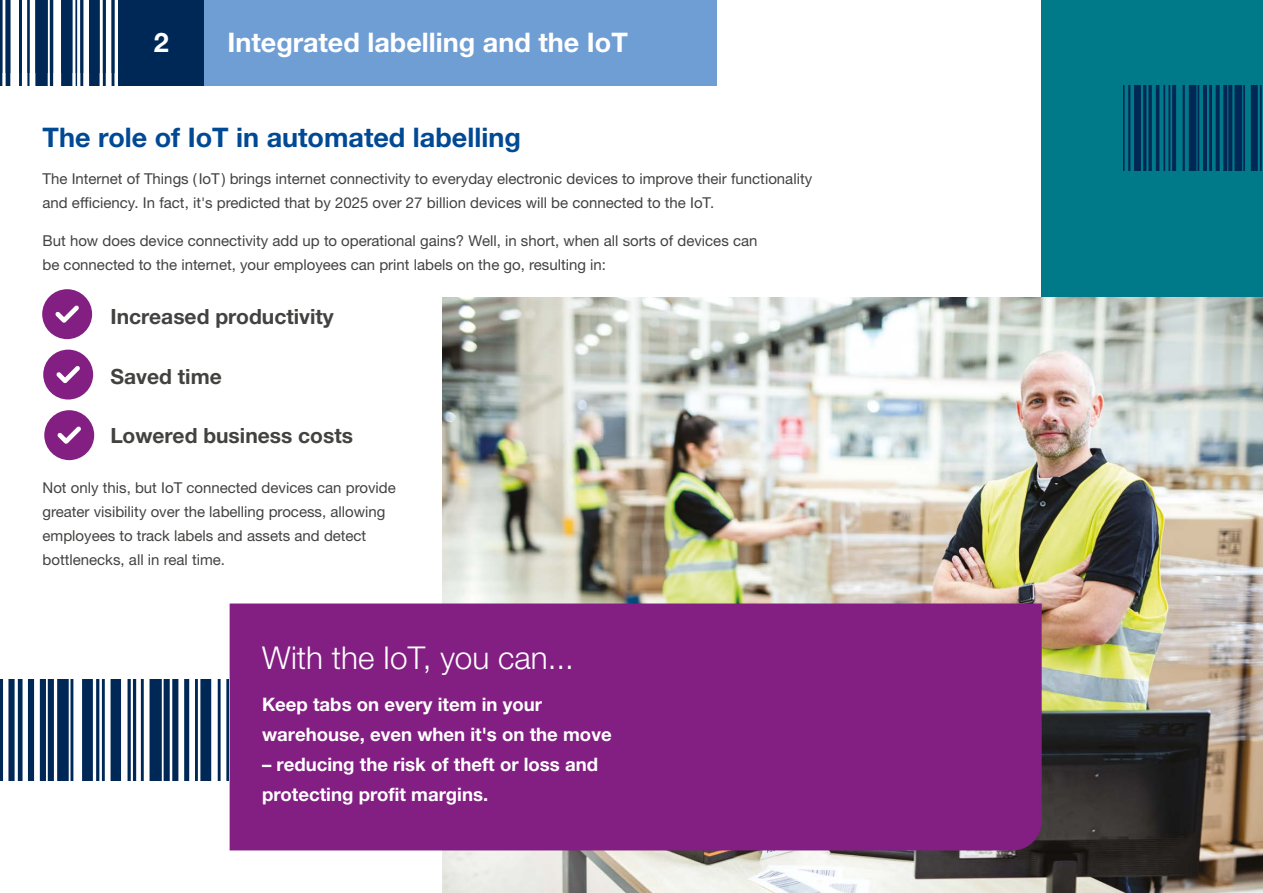
<style>
.page{position:relative;width:1263px;height:893px;background:#fff}
.page>*{position:absolute;margin:0;border:0;box-sizing:border-box;transform-origin:0 0}
.t1{font:300 31.5px "Helvetica Neue LTW1 G";color:#fff}
.t2{font:700 27px "Helvetica Neue LTW1 G";color:#004994}
.t3{font:700 27px "Helvetica Neue LTW1 G";color:#fff}
.t4{font:700 21px "Helvetica Neue LTW1 G";color:#424241}
.t5{font:700 18.6px/29.7px "Helvetica Neue LTW1 G";color:#fff}
.t6{font:15px/24px "Helvetica Neue LTW1 G";color:#424241}
</style>
<div class="page">
<div style="left:1042px;top:0;width:221px;height:893px;background:#007988"></div>
<img style="left:442px;top:298px;width:821px;height:595px">
<div style="left:203px;top:0;width:513px;height:85px;background:#6f9ed4"></div>
<div style="left:230px;top:603px;width:812px;height:247px;background:#831f82"></div>
<div style="left:119px;top:0;width:85px;height:85px;background:#002856"></div>
<img style="left:0;top:0;width:119px;height:85px">
<img style="left:1123px;top:85px;width:139px;height:85px">
<img style="left:0;top:680px;width:228px;height:101px">
<svg style="left:42px;top:289px;width:50px;height:50px"></svg>
<svg style="left:43px;top:350px;width:50px;height:50px"></svg>
<svg style="left:44px;top:410px;width:50px;height:50px"></svg>
<h2 class="t3" style="left:154px;top:26px;width:17px">2</h2>
<h2 class="t3" style="left:228px;top:26px;width:402px">Integrated labelling and the IoT</h2>
<h2 class="t2" style="left:43px;top:121px;width:480px">The role of IoT in automated labelling</h2>
<p class="t6" style="left:43px;top:167px;width:771px">The Internet of Things (IoT) brings internet connectivity to everyday electronic devices to improve their functionality and efficiency. In fact, it's predicted that by 2025 over 27 billion devices will be connected to the IoT.</p>
<p class="t6" style="left:43px;top:228px;width:716px">But how does device connectivity add up to operational gains? Well, in short, when all sorts of devices can be connected to the internet, your employees can print labels on the go, resulting in:</p>
<h3 class="t4" style="left:111px;top:303px;width:225px">Increased productivity</h3>
<h3 class="t4" style="left:111px;top:363px;width:113px">Saved time</h3>
<h3 class="t4" style="left:111px;top:423px;width:244px">Lowered business costs</h3>
<p class="t6" style="left:43px;top:475px;width:355px">Not only this, but IoT connected devices can provide greater visibility over the labelling process, allowing employees to track labels and assets and detect bottlenecks, all in real time.</p>
<h1 class="t1" style="left:262px;top:638px;width:313px">With the IoT, you can...</h1>
<p class="t5" style="left:262px;top:690px;width:351px">Keep tabs on every item in your warehouse, even when it's on the move</p>
<p class="t5" style="left:262px;top:749px;width:338px">– reducing the risk of theft or loss and protecting profit margins.</p>
</div>
